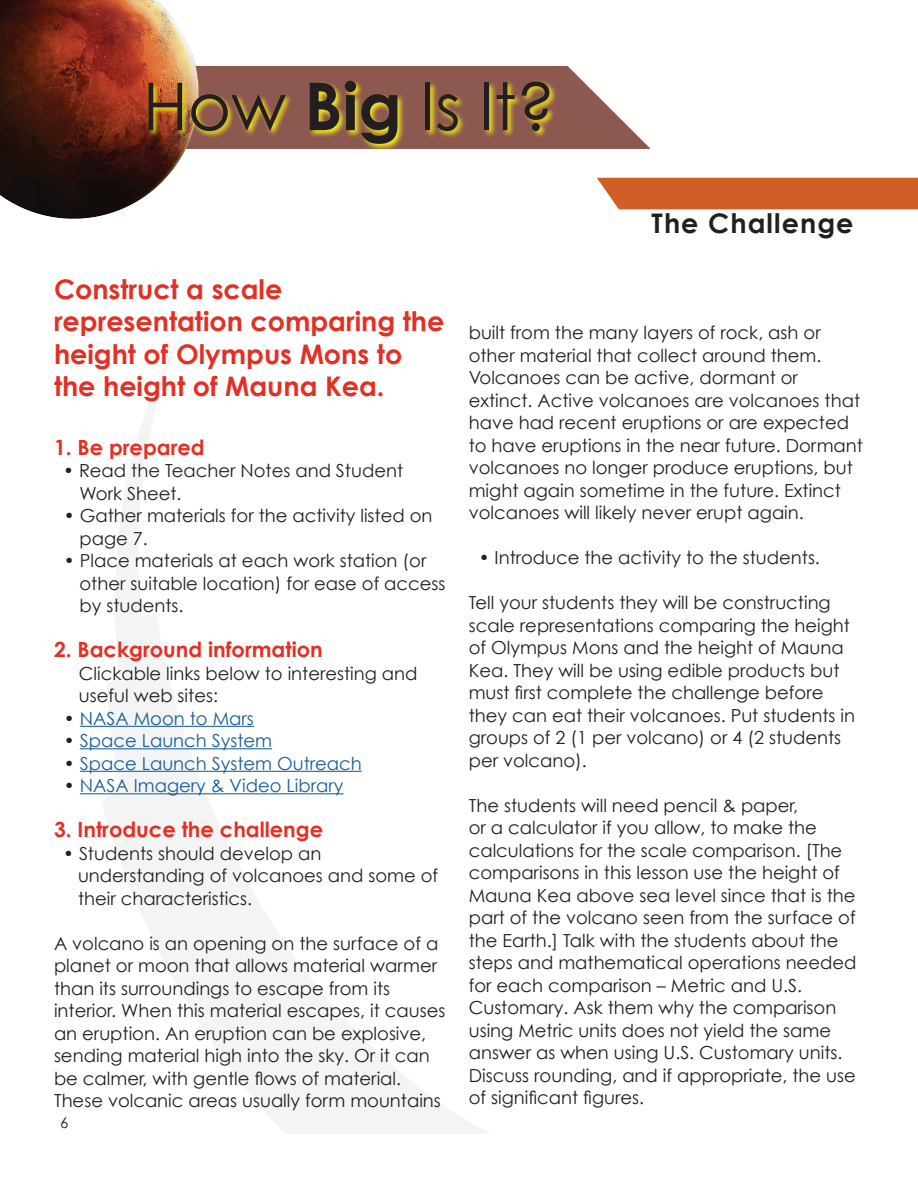
<style>
.page{position:relative;width:918px;height:1188px;background:#fff}
.page>*{position:absolute;margin:0;border:0;box-sizing:border-box;transform-origin:0 0}
.t1{font:66px "Century Gothic";color:#231f20}
.t2{font:700 27px/32.4px "Century Gothic";color:#e23024}
.t3{font:700 27px "Century Gothic";letter-spacing:.04em;color:#231f20}
.t4{font:700 21px "Century Gothic";color:#e23024}
.t5{font:18px/22.5px "Century Gothic";color:#231f20}
.t6{font:18px "Century Gothic";color:#175d9e}
.t7{font:15px "Century Gothic";color:#231f20}
.s1{font-weight:700}
.s2{color:#231f20}
</style>
<div class="page">
<img style="left:212px;top:65px;width:439px;height:84px">
<img style="left:0;top:0;width:212px;height:219px">
<svg style="left:147px;top:80px;width:410px;height:72px;background:#a67a48"></svg>
<hr style="left:80px;top:726px;width:174px;height:1px;background:#175d9e">
<hr style="left:80px;top:748px;width:192px;height:1px;background:#175d9e">
<hr style="left:80px;top:771px;width:282px;height:1px;background:#175d9e">
<hr style="left:80px;top:793px;width:264px;height:1px;background:#175d9e">
<div style="left:597px;top:178px;width:321px;height:31px;background:#d15d27"></div>
<h1 class="t1" style="left:143px;top:66px;width:414px">How <span class="s1">Big</span> Is It?</h1>
<h2 class="t3" style="left:652px;top:206px;width:203px">The Challenge</h2>
<h2 class="t2" style="left:54px;top:272px;width:392px">Construct a scale representation comparing the height of Olympus Mons to the height of Mauna Kea.</h2>
<p class="t4" style="left:54px;top:434px;width:152px">1. Be prepared</p>
<p class="t5" style="left:79px;top:459px;width:325px;text-indent:-16px">• Read the Teacher Notes and Student<br>Work Sheet.</p>
<p class="t5" style="left:79px;top:504px;width:355px;text-indent:-16px">• Gather materials for the activity listed on page 7.</p>
<p class="t5" style="left:79px;top:549px;width:368px;text-indent:-16px">• Place materials at each work station (or other suitable location) for ease of access by students.</p>
<p class="t4" style="left:54px;top:636px;width:270px">2. Background information</p>
<p class="t5" style="left:79px;top:662px;width:340px">Clickable links below to interesting and useful web sites:</p>
<p class="t6" style="left:64px;top:707px;width:192px"><span class="s2">•</span> NASA Moon to Mars</p>
<p class="t6" style="left:64px;top:730px;width:210px"><span class="s2">•</span> Space Launch System</p>
<p class="t6" style="left:64px;top:752px;width:299px"><span class="s2">•</span> Space Launch System Outreach</p>
<p class="t6" style="left:64px;top:775px;width:281px"><span class="s2">•</span> NASA Imagery &amp; Video Library</p>
<p class="t4" style="left:54px;top:816px;width:271px">3. Introduce the challenge</p>
<p class="t5" style="left:78px;top:842px;width:362px;text-indent:-15px">• Students should develop an understanding of volcanoes and some of their characteristics.</p>
<p class="t5" style="left:54px;top:932px;width:393px">A volcano is an opening on the surface of a planet or moon that allows material warmer than its surroundings to escape from its interior. When this material escapes, it causes an eruption. An eruption can be explosive, sending material high into the sky. Or it can be calmer, with gentle flows of material.<br>These volcanic areas usually form mountains</p>
<p class="t7" style="left:60px;top:1114px;width:10px">6</p>
<p class="t5" style="left:469px;top:321px;width:396px">built from the many layers of rock, ash or other material that collect around them.<br>Volcanoes can be active, dormant or extinct. Active volcanoes are volcanoes that have had recent eruptions or are expected to have eruptions in the near future. Dormant volcanoes no longer produce eruptions, but might again sometime in the future. Extinct volcanoes will likely never erupt again.</p>
<p class="t5" style="left:479px;top:546px;width:343px">• Introduce the activity to the students.</p>
<p class="t5" style="left:469px;top:591px;width:388px">Tell your students they will be constructing scale representations comparing the height of Olympus Mons and the height of Mauna Kea. They will be using edible products but must first complete the challenge before they can eat their volcanoes. Put students in groups of 2 (1 per volcano) or 4 (2 students per volcano).</p>
<p class="t5" style="left:469px;top:794px;width:389px">The students will need pencil &amp; paper,<br>or a calculator if you allow, to make the calculations for the scale comparison. [The comparisons in this lesson use the height of Mauna Kea above sea level since that is the part of the volcano seen from the surface of the Earth.] Talk with the students about the steps and mathematical operations needed for each comparison – Metric and U.S.<br>Customary. Ask them why the comparison using Metric units does not yield the same answer as when using U.S. Customary units.<br>Discuss rounding, and if appropriate, the use of significant figures.</p>
</div>
